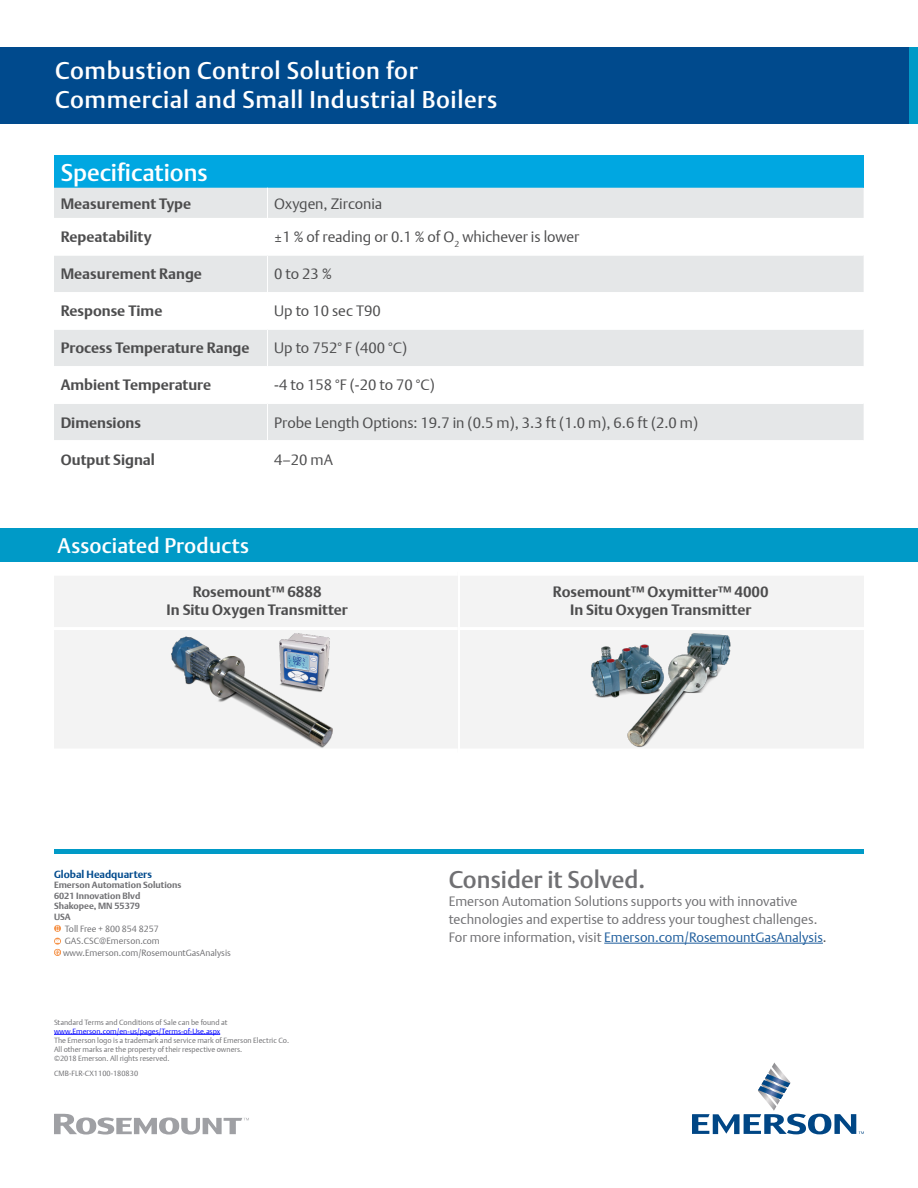
<style>
.page{position:relative;width:918px;height:1188px;background:#fff}
.page>*{position:absolute;margin:0;border:0;box-sizing:border-box;transform-origin:0 0}
.t1{font:24px/28.8px "DTL Argo T Medium";letter-spacing:.025em;color:#fff}
.t2{font:500 24px "DTL Argo T";color:#707073}
.t3{font:500 24px "DTL Argo T";color:#fff}
.t4{font:21px "DTL Argo T Medium";letter-spacing:.01em;color:#fff}
.t5{font:700 15px/18px "DTL Argo T";color:#4d4d4e;text-align:center}
.t6{font:15px "DTL Argo T Light";color:#4d4d4e}
.t7{font:13.5px/18px "DTL Argo T Light";color:#707073}
.t8{font:700 10.5px "DTL Argo T";color:#004a8d}
.t9{font:9px/12px "DTL Argo T Light";color:#707073}
.t10{font:700 9px/10.5px "DTL Argo T";color:#707073}
.t11{font:7.5px/9px "DTL Argo T Light";color:#707073}
.t12{font:7.5px "DTL Argo T Light";letter-spacing:-.005em;color:#00f}
.s1{color:#1f5e9d}
.s2{color:#4d4d4e}
</style>
<div class="page">
<div style="left:54px;top:576px;width:404px;height:172px;background:#f3f3f3"></div>
<hr style="left:54px;top:627px;width:406px;height:3px;background:#fff">
<img style="left:172px;top:634px;width:165px;height:114px">
<div style="left:460px;top:576px;width:404px;height:172px;background:#f3f3f3"></div>
<hr style="left:458px;top:627px;width:406px;height:3px;background:#fff">
<div style="left:0;top:47px;width:918px;height:76px;background:#004a8d"></div>
<div style="left:910px;top:47px;width:8px;height:76px;background:#009ac7"></div>
<hr style="left:54px;top:1034px;width:166px;height:1px;background:#00f">
<div style="left:54px;top:849px;width:810px;height:5px;background:#009ac7"></div>
<hr style="left:604px;top:943px;width:219px;height:1px;background:#1f5e9d">
<svg style="left:54px;top:1114px;width:195px;height:21px"></svg>
<div style="left:54px;top:156px;width:810px;height:32px;background:#00a7e1"></div>
<div style="left:54px;top:188px;width:810px;height:30px;background:#e5e7e8"></div>
<svg style="left:54px;top:256px;width:810px;height:184px;fill:#e5e7e8"></svg>
<hr style="left:267px;top:188px;width:1px;height:30px;background:#fff">
<hr style="left:267px;top:256px;width:1px;height:36px;background:#fff">
<hr style="left:267px;top:330px;width:1px;height:36px;background:#fff">
<hr style="left:267px;top:404px;width:1px;height:36px;background:#fff">
<hr style="left:54px;top:328px;width:213px;height:2px;background:#fff">
<hr style="left:267px;top:328px;width:597px;height:2px;background:#fff">
<hr style="left:54px;top:402px;width:213px;height:2px;background:#fff">
<hr style="left:267px;top:402px;width:597px;height:2px;background:#fff">
<svg style="left:54px;top:925px;width:7px;height:7px"></svg>
<svg style="left:54px;top:938px;width:7px;height:18px"></svg>
<div style="left:0;top:528px;width:918px;height:33px;background:#009ac7"></div>
<img style="left:587px;top:632px;width:149px;height:116px">
<svg style="left:692px;top:1062px;width:172px;height:72px"></svg>
<h1 class="t1" style="left:55px;top:56px;width:444px">Combustion Control Solution for<br>Commercial and Small Industrial Boilers</h1>
<h1 class="t3" style="left:61px;top:158px;width:149px">Specifications</h1>
<h3 class="t5" style="left:61px;top:194px;width:132px">Measurement Type</h3>
<h3 class="t6" style="left:274px;top:194px;width:110px">Oxygen, Zirconia</h3>
<h3 class="t5" style="left:61px;top:228px;width:92px">Repeatability</h3>
<h3 class="t6" style="left:274px;top:228px;width:307px">±1 % of reading or 0.1 % of O<sub>2</sub> whichever is lower</h3>
<h3 class="t5" style="left:61px;top:265px;width:143px">Measurement Range</h3>
<h3 class="t6" style="left:274px;top:265px;width:59px">0 to 23 %</h3>
<h3 class="t5" style="left:61px;top:302px;width:103px">Response Time</h3>
<h3 class="t6" style="left:274px;top:302px;width:108px">Up to 10 sec T90</h3>
<h3 class="t5" style="left:61px;top:339px;width:190px">Process Temperature Range</h3>
<h3 class="t6" style="left:274px;top:339px;width:134px">Up to 752° F (400 °C)</h3>
<h3 class="t5" style="left:61px;top:376px;width:152px">Ambient Temperature</h3>
<h3 class="t6" style="left:274px;top:376px;width:162px">-4 to 158 °F (-20 to 70 °C)</h3>
<h3 class="t5" style="left:61px;top:413px;width:82px">Dimensions</h3>
<h3 class="t6" style="left:274px;top:413px;width:425px">Probe Length Options: 19.7 in (0.5 m), 3.3 ft (1.0 m), 6.6 ft (2.0 m)</h3>
<h3 class="t5" style="left:61px;top:450px;width:96px">Output Signal</h3>
<h3 class="t6" style="left:274px;top:450px;width:60px">4–20 mA</h3>
<h2 class="t4" style="left:58px;top:533px;width:193px">Associated Products</h2>
<h3 class="t5" style="left:167px;top:583px;width:183px">Rosemount™ 6888<br>In Situ Oxygen Transmitter</h3>
<h3 class="t5" style="left:553px;top:583px;width:217px">Rosemount™ Oxymitter™ 4000<br>In Situ Oxygen Transmitter</h3>
<h3 class="t8" style="left:54px;top:868px;width:100px">Global Headquarters</h3>
<p class="t10" style="left:54px;top:880px;width:129px">Emerson Automation Solutions<br>6021 Innovation Blvd<br>Shakopee, MN 55379<br>USA</p>
<p class="t9" style="left:63px;top:923px;width:169px">Toll Free + 800 854 8257<br>GAS.CSC@Emerson.com www.Emerson.com/RosemountGasAnalysis</p>
<p class="t11" style="left:54px;top:1018px;width:175px">Standard Terms and Conditions of Sale can be found at</p>
<p class="t12" style="left:54px;top:1027px;width:168px">www.Emerson.com/en-us/pages/Terms-of-Use.aspx</p>
<p class="t11" style="left:54px;top:1036px;width:237px">The Emerson logo is a trademark and service mark of Emerson Electric Co.<br>All other marks are the property of their respective owners.<br>©2018 Emerson. All rights reserved.</p>
<p class="t11" style="left:54px;top:1069px;width:86px">CMB-FLR-CX1100-180830</p>
<h1 class="t2" style="left:449px;top:865px;width:198px">Consider it Solved.</h1>
<h3 class="t7" style="left:449px;top:892px;width:379px">Emerson Automation Solutions supports you with innovative technologies and expertise to address your toughest challenges.<br>For more information, visit <span class="s1">Emerson.com/RosemountGasAnalysis</span><span class="s2">.</span></h3>
</div>
